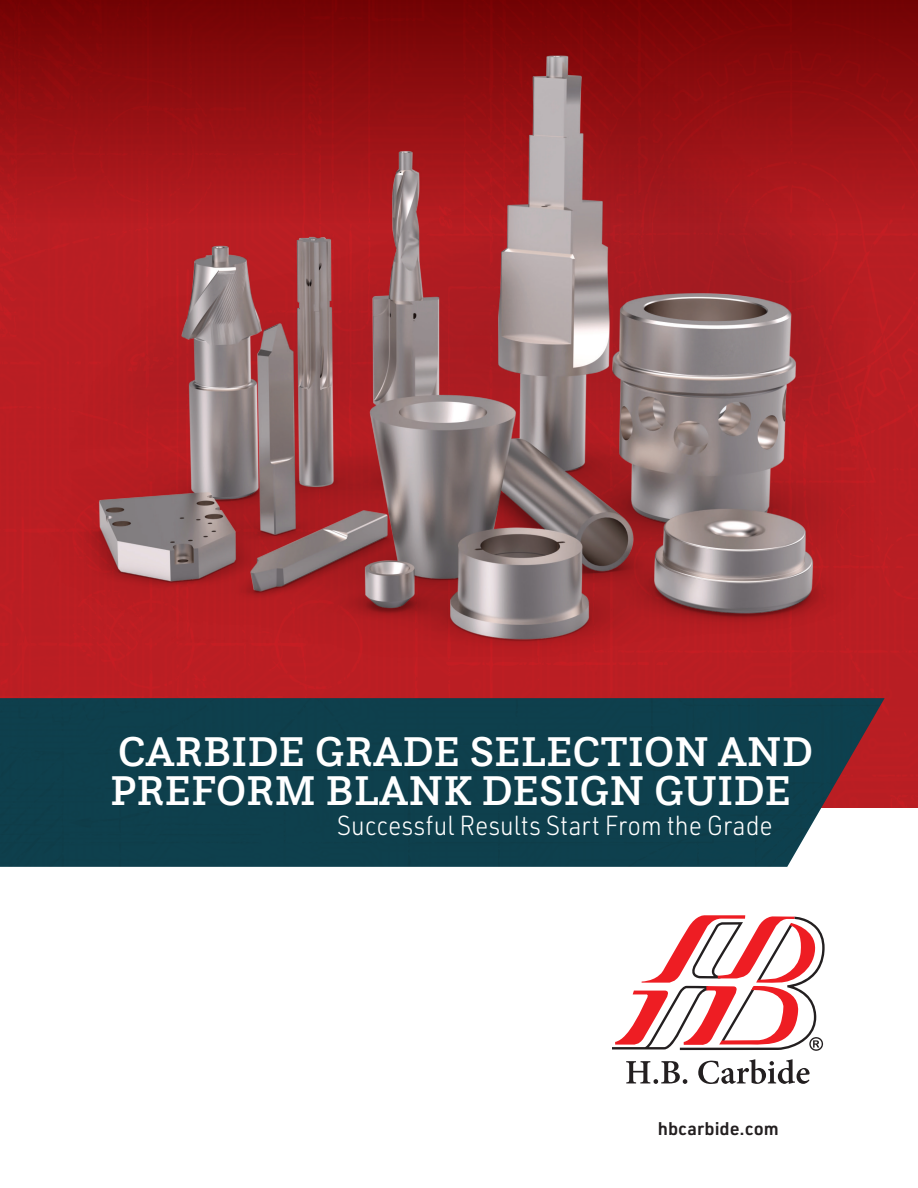
<style>
.page{position:relative;width:918px;height:1188px;background:#fff}
.page>*{position:absolute;margin:0;border:0;box-sizing:border-box;transform-origin:0 0}
.t1{font:500 43.5px/39px "Questa Slab";color:#fff}
.t2{font:300 27px "URWDIN";color:#fff;scale:.91 1}
.t3{font:600 18px "URWDIN";color:#231f20}
</style>
<div class="page">
<div style="left:0;top:223px;width:918px;height:584px;background:#ba1e23"></div>
<div style="left:0;top:0;width:918px;height:223px;background:linear-gradient(to bottom,#720203,#b81d22)"></div>
<svg style="left:612px;top:915px;width:213px;height:136px"></svg>
<svg style="left:626px;top:1061px;width:61px;height:23px"></svg>
<svg style="left:698px;top:1059px;width:112px;height:25px"></svg>
<div style="left:0;top:698px;width:885px;height:169px;background:#0e404d"></div>
<div style="left:42px;top:0;width:837px;height:40px;background:#780406"></div>
<img style="left:42px;top:40px;width:837px;height:637px">
<p class="t1" style="left:110px;top:731px;width:705px">CARBIDE GRADE SELECTION AND<br>PREFORM BLANK DESIGN GUIDE</p>
<p class="t2" style="left:337px;top:807px;width:481px">Successful Results Start From the Grade</p>
<p class="t3" style="left:658px;top:1117px;width:122px">hbcarbide.com</p>
</div>
